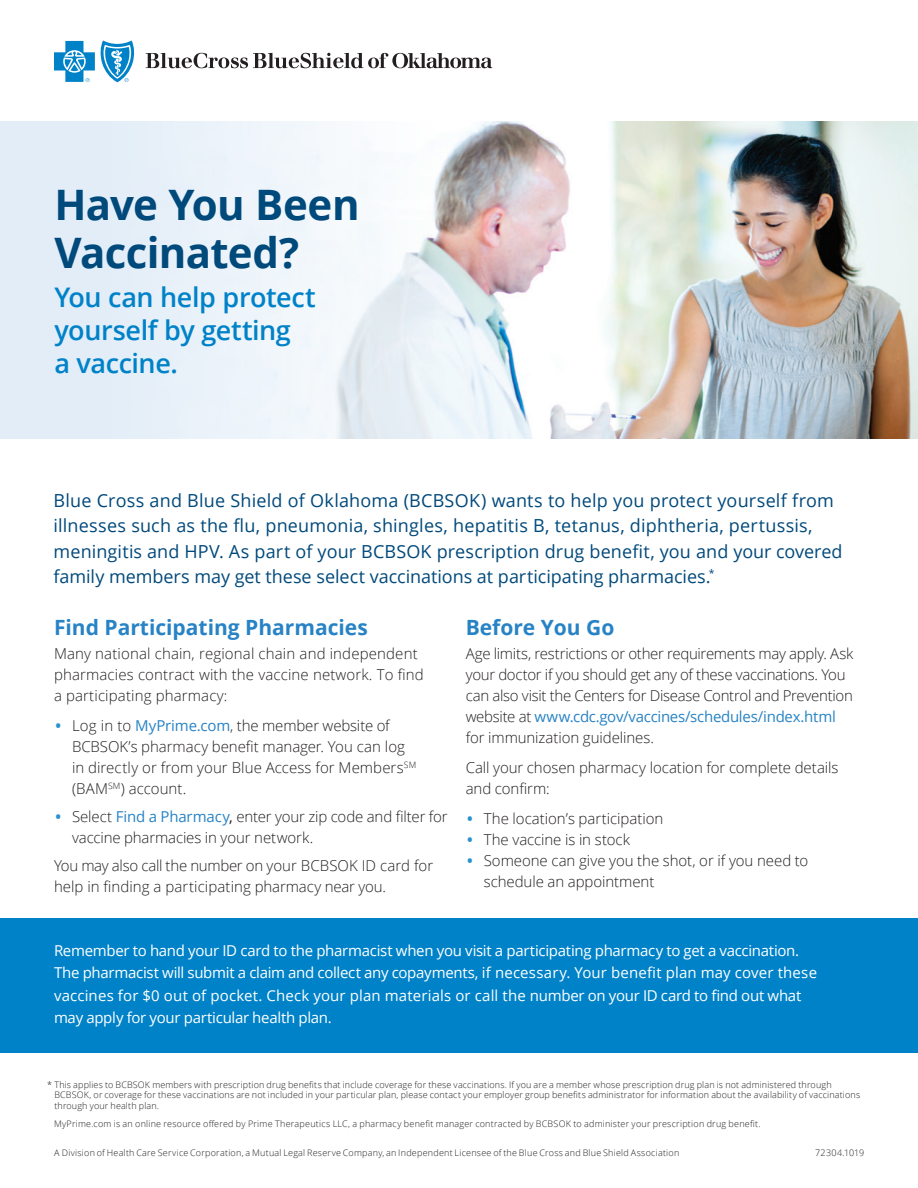
<style>
.page{position:relative;width:918px;height:1188px;background:#fff}
.page>*{position:absolute;margin:0;border:0;box-sizing:border-box;transform-origin:0 0}
.t1{font:700 42px/48px "Open Sans";letter-spacing:-.015em;color:#00497b}
.t2{font:600 27px/33px "Open Sans";letter-spacing:-.015em;color:#0082c8}
.t3{font:700 21px "Open Sans";color:#2783c5}
.t4{font:18px/25.5px "Open Sans";letter-spacing:.01em;color:#00497b}
.t5{font:300 15px/21px "Open Sans";letter-spacing:-.005em;color:#231f20}
.t6{font:15px/22.5px "Open Sans";letter-spacing:-.02em;color:#fff}
.t7{font:300 9px/10.8px "Open Sans";letter-spacing:.02em;color:#231f20}
.s1{font-weight:400;color:#2783c5}
.s2{font-weight:700;color:#2a92d0}
.s3{font-weight:400}
</style>
<div class="page">
<div style="left:0;top:918px;width:918px;height:135px;background:#0082c8"></div>
<div style="left:0;top:122px;width:918px;height:317px;background:#e3edf8"></div>
<svg style="left:146px;top:53px;width:346px;height:15px"></svg>
<svg style="left:54px;top:40px;width:81px;height:42px"></svg>
<img style="left:220px;top:122px;width:698px;height:317px">
<h1 class="t1" style="left:54px;top:179px;width:307px">Have You Been<br>Vaccinated?</h1>
<h2 class="t2" style="left:54px;top:281px;width:263px">You can help protect yourself by getting<br>a vaccine.</h2>
<p class="t4" style="left:54px;top:487px;width:791px">Blue Cross and Blue Shield of Oklahoma (BCBSOK) wants to help you protect yourself from illnesses such as the flu, pneumonia, shingles, hepatitis B, tetanus, diphtheria, pertussis, meningitis and HPV. As part of your BCBSOK prescription drug benefit, you and your covered family members may get these select vaccinations at participating pharmacies.<sup>*</sup></p>
<h3 class="t3" style="left:466px;top:612px;width:150px">Before You Go</h3>
<p class="t5" style="left:466px;top:643px;width:389px">Age limits, restrictions or other requirements may apply. Ask your doctor if you should get any of these vaccinations. You can also visit the Centers for Disease Control and Prevention website at <span class="s1">www.cdc.gov/vaccines/schedules/index.html </span>for immunization guidelines.</p>
<p class="t5" style="left:466px;top:757px;width:374px">Call your chosen pharmacy location for complete details and confirm:</p>
<p class="t5" style="left:467px;top:808px;width:198px"><span class="s2">•</span> The location’s participation</p>
<p class="t5" style="left:467px;top:829px;width:164px"><span class="s2">•</span> The vaccine is in stock</p>
<p class="t5" style="left:484px;top:850px;width:326px;text-indent:-16px"><span class="s2">•</span> Someone can give you the shot, or if you need to schedule an appointment</p>
<h3 class="t3" style="left:54px;top:612px;width:315px">Find Participating Pharmacies</h3>
<p class="t5" style="left:54px;top:643px;width:371px">Many national chain, regional chain and independent pharmacies contract with the vaccine network. To find a participating pharmacy:</p>
<p class="t5" style="left:72px;top:715px;width:346px;text-indent:-16px"><span class="s2">•</span> Log in to <span class="s1">MyPrime.com</span>, the member website of BCBSOK’s pharmacy benefit manager. You can log in directly or from your Blue Access for Members<sup>SM </sup>(BAM<sup>SM</sup>) account.</p>
<p class="t5" style="left:72px;top:806px;width:377px;text-indent:-17px"><span class="s2">•</span> Select <span class="s1">Find a Pharmacy</span><span class="s3">,</span> enter your zip code and filter for vaccine pharmacies in your network.</p>
<p class="t5" style="left:54px;top:854px;width:381px">You may also call the number on your BCBSOK ID card for help in finding a participating pharmacy near you.</p>
<p class="t6" style="left:54px;top:939px;width:765px">Remember to hand your ID card to the pharmacist when you visit a participating pharmacy to get a vaccination.<br>The pharmacist will submit a claim and collect any copayments, if necessary. Your benefit plan may cover these vaccines for $0 out of pocket. Check your plan materials or call the number on your ID card to find out what may apply for your particular health plan.</p>
<p class="t7" style="left:54px;top:1079px;width:807px;text-indent:-7px">* This applies to BCBSOK members with prescription drug benefits that include coverage for these vaccinations. If you are a member whose prescription drug plan is not administered through<br>BCBSOK, or coverage for these vaccinations are not included in your particular plan, please contact your employer group benefits administrator for information about the availability of vaccinations through your health plan.</p>
<p class="t7" style="left:54px;top:1118px;width:708px">MyPrime.com is an online resource offered by Prime Therapeutics LLC, a pharmacy benefit manager contracted by BCBSOK to administer your prescription drug benefit.</p>
<p class="t7" style="left:54px;top:1147px;width:627px">A Division of Health Care Service Corporation, a Mutual Legal Reserve Company, an Independent Licensee of the Blue Cross and Blue Shield Association</p>
<p class="t7" style="left:815px;top:1147px;width:50px">72304.1019</p>
</div>
